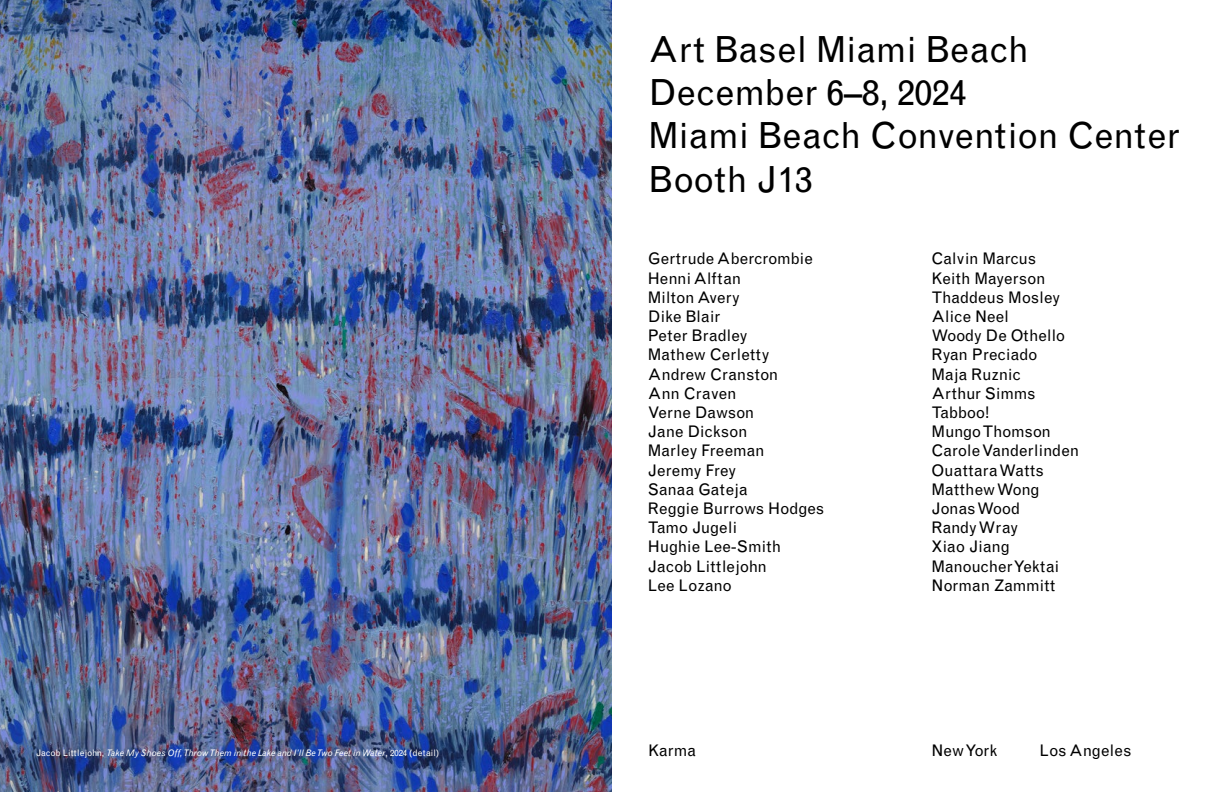
<style>
.page{position:relative;width:1224px;height:792px;background:#fff}
.page>*{position:absolute;margin:0;border:0;box-sizing:border-box;transform-origin:0 0}
.t1{font:36px/43.2px "Grotesque MT Std";color:#000}
.t2{font:16px/19.2px "Grotesque MT Std";color:#000}
.t3{font:italic 9px "Grotesque MT Std";letter-spacing:-.005em;color:#fff}
.s1{font-style:normal}
</style>
<div class="page">
<img style="left:0;top:0;width:612px;height:792px">
<h1 class="t1" style="left:648px;top:28px;width:534px">Art Basel Miami Beach<br>December 6–8, 2024<br>Miami Beach Convention Center<br>Booth J13</h1>
<p class="t2" style="left:648px;top:249px;width:178px">Gertrude Abercrombie<br>Henni Alftan<br>Milton Avery<br>Dike Blair<br>Peter Bradley<br>Mathew Cerletty<br>Andrew Cranston<br>Ann Craven<br>Verne Dawson<br>Jane Dickson<br>Marley Freeman<br>Jeremy Frey<br>Sanaa Gateja<br>Reggie Burrows Hodges<br>Tamo Jugeli<br>Hughie Lee-Smith<br>Jacob Littlejohn<br>Lee Lozano</p>
<p class="t2" style="left:932px;top:249px;width:149px">Calvin Marcus<br>Keith Mayerson<br>Thaddeus Mosley<br>Alice Neel<br>Woody De Othello<br>Ryan Preciado<br>Maja Ruznic<br>Arthur Simms<br>Tabboo!<br>Mungo Thomson<br>Carole Vanderlinden<br>Ouattara Watts<br>Matthew Wong<br>Jonas Wood<br>Randy Wray<br>Xiao Jiang<br>Manoucher Yektai<br>Norman Zammitt</p>
<p class="t3" style="left:36px;top:748px;width:405px"><span class="s1">Jacob Littlejohn,</span> Take My Shoes Off, Throw Them in the Lake and I'll Be Two Feet in Water<span class="s1">, 2024 (detail)</span></p>
<p class="t2" style="left:932px;top:741px;width:68px">New York</p>
<p class="t2" style="left:1040px;top:741px;width:94px">Los Angeles</p>
<p class="t2" style="left:648px;top:741px;width:49px">Karma</p>
</div>
